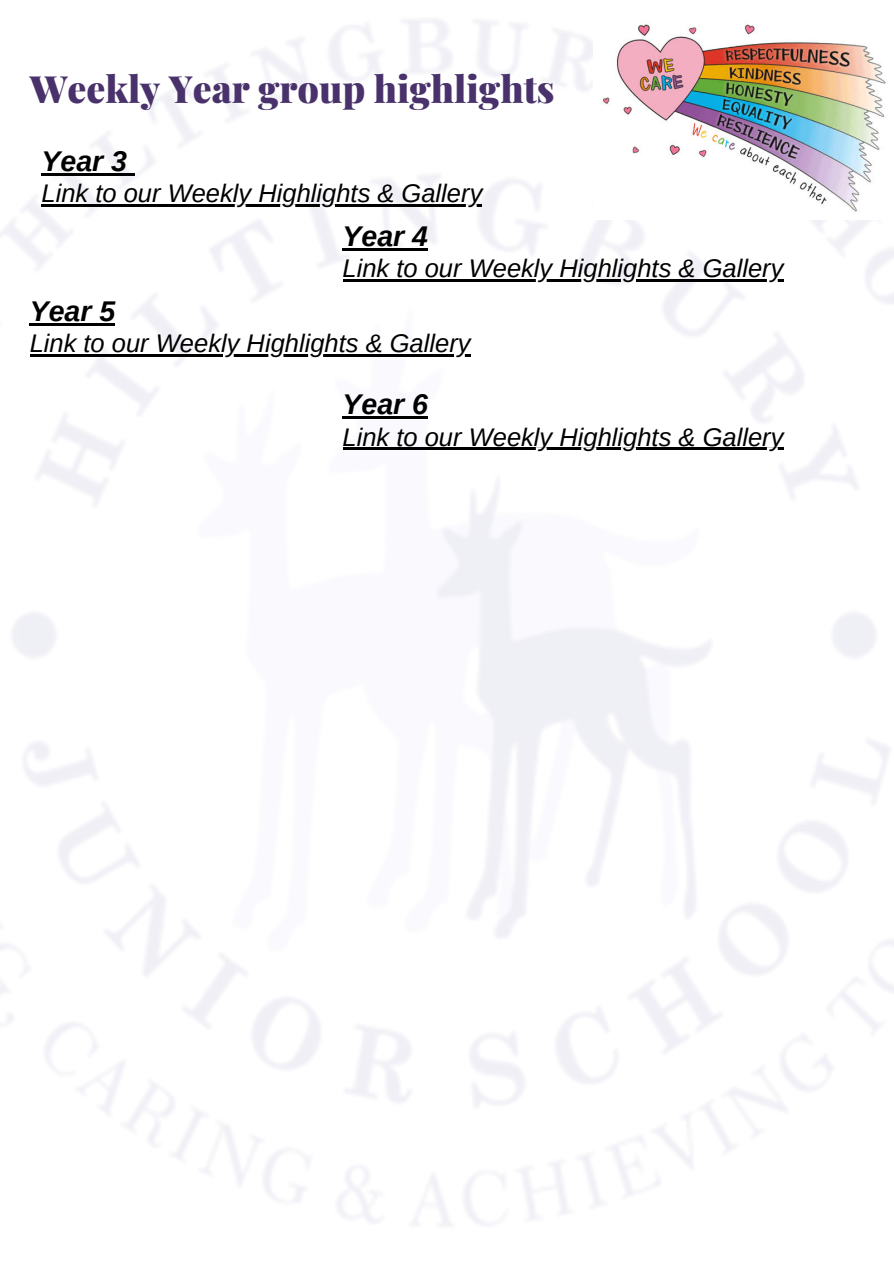
<style>
.page{position:relative;width:894px;height:1264px;background:#fff}
.page>*{position:absolute;margin:0;border:0;box-sizing:border-box;transform-origin:0 0}
.t1{font:900 37.5px "Playfair Display";color:#49326b}
.t2{font:italic 700 28.5px "Arimo";color:#000}
.t3{font:italic 25.5px "Arimo";color:#000}
</style>
<div class="page">
<img style="left:0;top:19px;width:893px;height:1207px">
<img style="left:593px;top:19px;width:300px;height:200px">
<hr style="left:41px;top:173px;width:86px;height:2px;background:#000">
<svg style="left:127px;top:173px;width:8px;height:2px"></svg>
<hr style="left:41px;top:205px;width:441px;height:2px;background:#000">
<hr style="left:342px;top:248px;width:86px;height:2px;background:#000">
<hr style="left:342px;top:279px;width:441px;height:3px;background:#000">
<hr style="left:30px;top:323px;width:85px;height:2px;background:#000">
<hr style="left:30px;top:354px;width:440px;height:2px;background:#000">
<hr style="left:342px;top:416px;width:86px;height:2px;background:#000">
<hr style="left:342px;top:448px;width:441px;height:2px;background:#000">
<h1 class="t1" style="left:30px;top:63px;width:526px">Weekly Year group highlights</h1>
<p class="t2" style="left:41px;top:145px;width:87px">Year 3</p>
<p class="t3" style="left:41px;top:179px;width:442px">Link to our Weekly Highlights &amp; Gallery</p>
<p class="t2" style="left:342px;top:220px;width:87px">Year 4</p>
<p class="t3" style="left:342px;top:254px;width:442px">Link to our Weekly Highlights &amp; Gallery</p>
<p class="t2" style="left:30px;top:295px;width:87px">Year 5</p>
<p class="t3" style="left:30px;top:329px;width:442px">Link to our Weekly Highlights &amp; Gallery</p>
<p class="t2" style="left:342px;top:388px;width:87px">Year 6</p>
<p class="t3" style="left:342px;top:422px;width:442px">Link to our Weekly Highlights &amp; Gallery</p>
</div>
